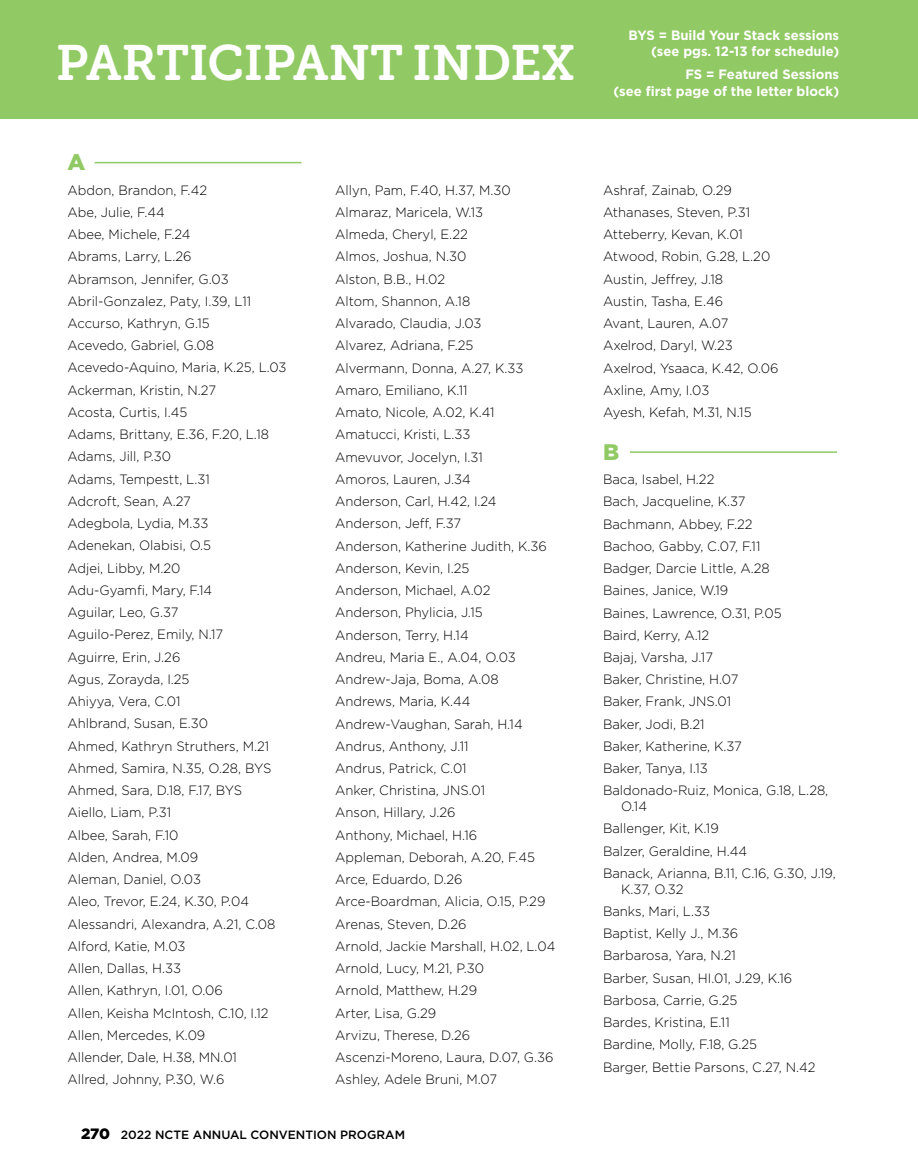
<style>
.page{position:relative;width:918px;height:1175px;background:#fff}
.page>*{position:absolute;margin:0;border:0;box-sizing:border-box;transform-origin:0 0}
.t1{font:49.5px "Museo Slab Rounded 700";color:#fff}
.t2{font:900 22.5px "Gotham";color:#91ca64}
.t3{font:300 13.5px/22.2px "Gotham";color:#000}
.t4{font:700 13.5px/16.5px "Gotham";color:#fff;text-align:right}
.t5{font:500 12px "Gotham";color:#000}
.s1{font-weight:900;font-size:15px}
</style>
<div class="page">
<div style="left:0;top:0;width:918px;height:118px;background:#91ca64"></div>
<hr style="left:94px;top:162px;width:208px;height:1px;background:#91ca64">
<hr style="left:630px;top:451px;width:207px;height:2px;background:#91ca64">
<h1 class="t1" style="left:56px;top:36px;width:520px">PARTICIPANT INDEX</h1>
<p class="t4" style="left:628px;top:27px;width:212px">BYS = Build Your Stack sessions (see pgs. 12-13 for schedule)</p>
<p class="t4" style="left:614px;top:66px;width:227px">FS = Featured Sessions<br>(see first page of the letter block)</p>
<h2 class="t2" style="left:68px;top:149px;width:19px">A</h2>
<p class="t3" style="left:68px;top:178px;width:221px">Abdon, Brandon, F.42<br>Abe, Julie, F.44<br>Abee, Michele, F.24<br>Abrams, Larry, L.26<br>Abramson, Jennifer, G.03<br>Abril-Gonzalez, Paty, I.39, L11<br>Accurso, Kathryn, G.15<br>Acevedo, Gabriel, G.08<br>Acevedo-Aquino, Maria, K.25, L.03<br>Ackerman, Kristin, N.27<br>Acosta, Curtis, I.45<br>Adams, Brittany, E.36, F.20, L.18<br>Adams, Jill, P.30<br>Adams, Tempestt, L.31<br>Adcroft, Sean, A.27<br>Adegbola, Lydia, M.33<br>Adenekan, Olabisi, O.5<br>Adjei, Libby, M.20<br>Adu-Gyamfi, Mary, F.14<br>Aguilar, Leo, G.37<br>Aguilo-Perez, Emily, N.17<br>Aguirre, Erin, J.26<br>Agus, Zorayda, I.25<br>Ahiyya, Vera, C.01<br>Ahlbrand, Susan, E.30<br>Ahmed, Kathryn Struthers, M.21<br>Ahmed, Samira, N.35, O.28, BYS<br>Ahmed, Sara, D.18, F.17, BYS<br>Aiello, Liam, P.31<br>Albee, Sarah, F.10<br>Alden, Andrea, M.09<br>Aleman, Daniel, O.03<br>Aleo, Trevor, E.24, K.30, P.04<br>Alessandri, Alexandra, A.21, C.08<br>Alford, Katie, M.03<br>Allen, Dallas, H.33<br>Allen, Kathryn, I.01, O.06<br>Allen, Keisha McIntosh, C.10, I.12<br>Allen, Mercedes, K.09<br>Allender, Dale, H.38, MN.01<br>Allred, Johnny, P.30, W.6</p>
<p class="t3" style="left:335px;top:178px;width:222px">Allyn, Pam, F.40, H.37, M.30<br>Almaraz, Maricela, W.13<br>Almeda, Cheryl, E.22<br>Almos, Joshua, N.30<br>Alston, B.B., H.02<br>Altom, Shannon, A.18<br>Alvarado, Claudia, J.03<br>Alvarez, Adriana, F.25<br>Alvermann, Donna, A.27, K.33<br>Amaro, Emiliano, K.11<br>Amato, Nicole, A.02, K.41<br>Amatucci, Kristi, L.33<br>Amevuvor, Jocelyn, I.31<br>Amoros, Lauren, J.34<br>Anderson, Carl, H.42, I.24<br>Anderson, Jeff, F.37<br>Anderson, Katherine Judith, K.36<br>Anderson, Kevin, I.25<br>Anderson, Michael, A.02<br>Anderson, Phylicia, J.15<br>Anderson, Terry, H.14<br>Andreu, Maria E., A.04, O.03<br>Andrew-Jaja, Boma, A.08<br>Andrews, Maria, K.44<br>Andrew-Vaughan, Sarah, H.14<br>Andrus, Anthony, J.11<br>Andrus, Patrick, C.01<br>Anker, Christina, JNS.01<br>Anson, Hillary, J.26<br>Anthony, Michael, H.16<br>Appleman, Deborah, A.20, F.45<br>Arce, Eduardo, D.26<br>Arce-Boardman, Alicia, O.15, P.29<br>Arenas, Steven, D.26<br>Arnold, Jackie Marshall, H.02, L.04<br>Arnold, Lucy, M.21, P.30<br>Arnold, Matthew, H.29<br>Arter, Lisa, G.29<br>Arvizu, Therese, D.26<br>Ascenzi-Moreno, Laura, D.07, G.36<br>Ashley, Adele Bruni, M.07</p>
<p class="t3" style="left:603px;top:178px;width:177px">Ashraf, Zainab, O.29<br>Athanases, Steven, P.31<br>Atteberry, Kevan, K.01<br>Atwood, Robin, G.28, L.20<br>Austin, Jeffrey, J.18<br>Austin, Tasha, E.46<br>Avant, Lauren, A.07<br>Axelrod, Daryl, W.23<br>Axelrod, Ysaaca, K.42, O.06<br>Axline, Amy, I.03<br>Ayesh, Kefah, M.31, N.15</p>
<h2 class="t2" style="left:603px;top:438px;width:18px">B</h2>
<p class="t3" style="left:603px;top:468px;width:227px">Baca, Isabel, H.22<br>Bach, Jacqueline, K.37<br>Bachmann, Abbey, F.22<br>Bachoo, Gabby, C.07, F.11<br>Badger, Darcie Little, A.28<br>Baines, Janice, W.19<br>Baines, Lawrence, O.31, P.05<br>Baird, Kerry, A.12<br>Bajaj, Varsha, J.17<br>Baker, Christine, H.07<br>Baker, Frank, JNS.01<br>Baker, Jodi, B.21<br>Baker, Katherine, K.37<br>Baker, Tanya, I.13<br>Baldonado-Ruiz, Monica, G.18, L.28,</p>
<p class="t3" style="left:603px;top:795px;width:234px;text-indent:18px">O.14<br>Ballenger, Kit, K.19<br>Balzer, Geraldine, H.44<br>Banack, Arianna, B.11, C.16, G.30, J.19,</p>
<p class="t3" style="left:603px;top:877px;width:214px;text-indent:18px">K.37, O.32<br>Banks, Mari, L.33<br>Baptist, Kelly J., M.36<br>Barbarosa, Yara, N.21<br>Barber, Susan, HI.01, J.29, K.16<br>Barbosa, Carrie, G.25<br>Bardes, Kristina, E.11<br>Bardine, Molly, F.18, G.25<br>Barger, Bettie Parsons, C.27, N.42</p>
<p class="t5" style="left:81px;top:1127px;width:326px"><span class="s1">270</span> 2022 NCTE ANNUAL CONVENTION PROGRAM</p>
</div>
